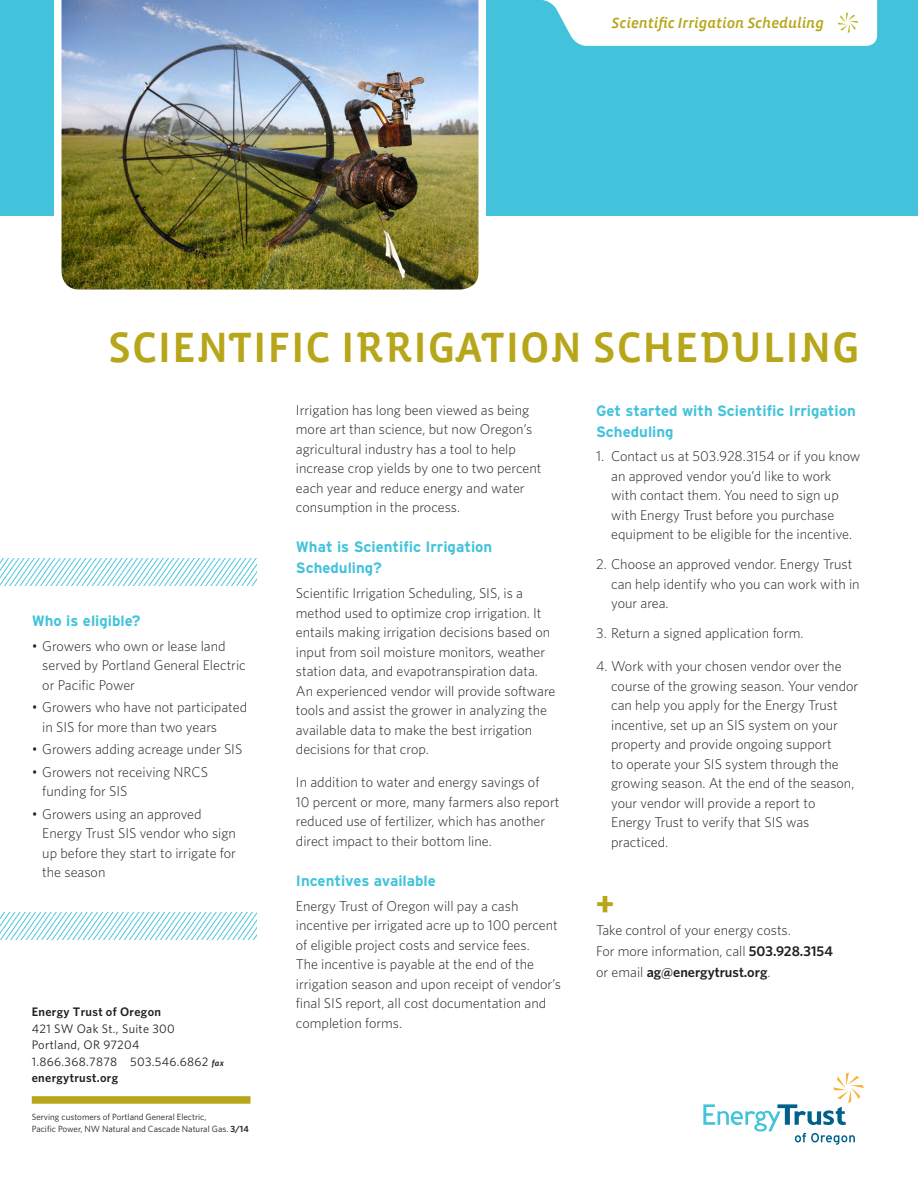
<style>
.page{position:relative;width:918px;height:1188px;background:#fff}
.page>*{position:absolute;margin:0;border:0;box-sizing:border-box;transform-origin:0 0}
.headline_1___35_35{font:43.5px "Vista Sans Alt Med";letter-spacing:.02em;color:#b7a619}
.t1{font:900 36px "Vista Sans";color:#b7a619}
.headline_4___10_14{font:700 15px/21px "Interstate";color:#43c3db}
.tab_descriptor{font:15px "Vista Sans Alt Med Ita";color:#b7a619}
.body___9_5_13{font:300 14.25px/19.5px "Whitney";color:#231f20}
.body___bulleted_list{font:300 14.25px/19.5px "Whitney";color:#231f20}
.body{font:300 14.25px/21px "Whitney";color:#231f20}
.t2{font:12.3px/16.5px "Whitney";letter-spacing:.025em;color:#231f20}
.t3{font:600 12.3px "Whitney";letter-spacing:.025em;color:#231f20}
.fine_print{font:9px/12px "Whitney";color:#231f20}
.s1{font-weight:600}
.s2{font-weight:600;font-style:italic;font-size:9px}
</style>
<div class="page">
<div style="left:0;top:0;width:918px;height:216px;background:#43c3db"></div>
<img style="left:0;top:559px;width:256px;height:27px">
<img style="left:0;top:913px;width:256px;height:27px">
<svg style="left:543px;top:0;width:334px;height:46px;background:#f2fafb"></svg>
<img style="left:54px;top:0;width:432px;height:290px">
<svg style="left:703px;top:1072px;width:161px;height:73px"></svg>
<div style="left:32px;top:1096px;width:219px;height:8px;background:#b7a619"></div>
<p class="tab_descriptor" style="left:612px;top:16px;width:214px">Scientific Irrigation Scheduling</p>
<p class="headline_1___35_35" style="left:108px;top:326px;width:754px">SCIENTIFIC IRRIGATION SCHEDULING</p>
<p class="headline_4___10_14" style="left:32px;top:610px;width:110px">Who is eligible?</p>
<p class="body___bulleted_list" style="left:42px;top:636px;width:205px;text-indent:-10px">• Growers who own or lease land served by Portland General Electric or Pacific Power</p>
<p class="body___bulleted_list" style="left:42px;top:697px;width:206px;text-indent:-10px">• Growers who have not participated in SIS for more than two years</p>
<p class="body___bulleted_list" style="left:32px;top:739px;width:212px">• Growers adding acreage under SIS</p>
<p class="body___bulleted_list" style="left:42px;top:762px;width:167px;text-indent:-10px">• Growers not receiving NRCS funding for SIS</p>
<p class="body___bulleted_list" style="left:42px;top:804px;width:195px;text-indent:-10px">• Growers using an approved<br>Energy Trust SIS vendor who sign up before they start to irrigate for the season</p>
<p class="t2" style="left:32px;top:1004px;width:194px"><span class="s1">Energy Trust of Oregon<br></span>421 SW Oak St., Suite 300<br>Portland, OR 97204<br>1.866.368.7878 503.546.6862 <span class="s2">fax</span></p>
<p class="t3" style="left:32px;top:1071px;width:88px">energytrust.org</p>
<p class="fine_print" style="left:32px;top:1111px;width:218px">Serving customers of Portland General Electric,<br>Pacific Power, NW Natural and Cascade Natural Gas. <span class="s1">3/14</span></p>
<p class="body___9_5_13" style="left:296px;top:400px;width:247px">Irrigation has long been viewed as being more art than science, but now Oregon’s agricultural industry has a tool to help increase crop yields by one to two percent each year and reduce energy and water consumption in the process.</p>
<p class="headline_4___10_14" style="left:296px;top:536px;width:198px">What is Scientific Irrigation<br>Scheduling?</p>
<p class="body___9_5_13" style="left:296px;top:583px;width:261px">Scientific Irrigation Scheduling, SIS, is a method used to optimize crop irrigation. It entails making irrigation decisions based on input from soil moisture monitors, weather station data, and evapotranspiration data.<br>An experienced vendor will provide software tools and assist the grower in analyzing the available data to make the best irrigation decisions for that crop.</p>
<p class="body___9_5_13" style="left:296px;top:772px;width:265px">In addition to water and energy savings of<br>10 percent or more, many farmers also report reduced use of fertilizer, which has another direct impact to their bottom line.</p>
<p class="headline_4___10_14" style="left:296px;top:870px;width:142px">Incentives available</p>
<p class="body___9_5_13" style="left:296px;top:896px;width:267px">Energy Trust of Oregon will pay a cash incentive per irrigated acre up to 100 percent of eligible project costs and service fees.<br>The incentive is payable at the end of the irrigation season and upon receipt of vendor’s final SIS report, all cost documentation and completion forms.</p>
<p class="headline_4___10_14" style="left:596px;top:400px;width:261px">Get started with Scientific Irrigation<br>Scheduling</p>
<p class="body___9_5_13" style="left:611px;top:447px;width:251px;text-indent:-15px">1. Contact us at 503.928.3154 or if you know an approved vendor you’d like to work with contact them. You need to sign up with Energy Trust before you purchase equipment to be eligible for the incentive.</p>
<p class="body___9_5_13" style="left:611px;top:555px;width:250px;text-indent:-15px">2. Choose an approved vendor. Energy Trust can help identify who you can work with in your area.</p>
<p class="body___9_5_13" style="left:596px;top:624px;width:209px">3. Return a signed application form.</p>
<p class="body___9_5_13" style="left:611px;top:657px;width:249px;text-indent:-15px">4. Work with your chosen vendor over the course of the growing season. Your vendor can help you apply for the Energy Trust incentive, set up an SIS system on your property and provide ongoing support<br>to operate your SIS system through the growing season. At the end of the season, your vendor will provide a report to Energy Trust to verify that SIS was practiced.</p>
<p class="t1" style="left:596px;top:883px;width:19px">+</p>
<p class="body" style="left:596px;top:919px;width:238px">Take control of your energy costs.<br>For more information, call <span class="s1">503.928.3154 </span>or email <span class="s1">ag@energytrust.org</span>.</p>
</div>
